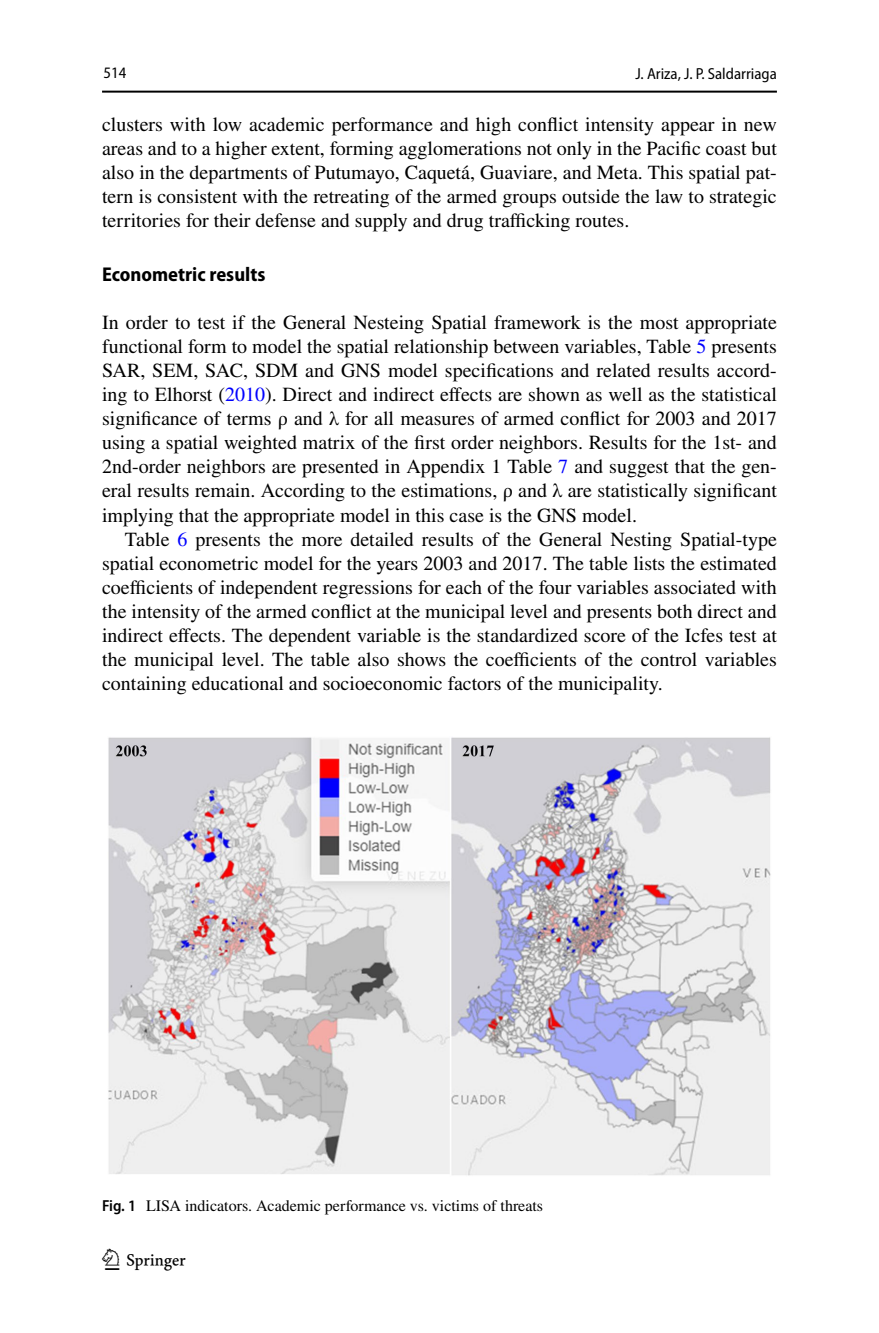
<style>
.page{position:relative;width:879px;height:1333px;background:#fff}
.page>*{position:absolute;margin:0;border:0;box-sizing:border-box;transform-origin:0 0}
.t1{font:30px "Springnew Regular 4";color:#000}
.t2{font:20px/24px "STIX";color:#000;text-align:justify}
.t3{font:700 semi-condensed 20px "Myriad Pro";color:#000}
.t4{font:16px "STIX";color:#000}
.t5{font:semi-condensed 16px "Myriad Pro";color:#000}
.s1{color:#00f}
.s2{font-family:"Myriad Pro";font-weight:600;font-stretch:semi-condensed}
</style>
<div class="page">
<hr style="left:102px;top:91px;width:675px;height:2px;background:#000">
<img style="left:108px;top:737px;width:663px;height:439px">
<p class="t5" style="left:103px;top:64px;width:24px">514</p>
<p class="t5" style="left:635px;top:65px;width:143px">J. Ariza, J. P. Saldarriaga</p>
<p class="t2" style="left:102px;top:114px;width:676px">clusters with low academic performance and high conflict intensity appear in new areas and to a higher extent, forming agglomerations not only in the Pacific coast but also in the departments of Putumayo, Caquetá, Guaviare, and Meta. This spatial pat&shy;tern is consistent with the retreating of the armed groups outside the law to strategic territories for their defense and supply and drug trafficking routes.</p>
<p class="t3" style="left:102px;top:263px;width:165px">Econometric results</p>
<p class="t2" style="left:102px;top:312px;width:676px">In order to test if the General Nesteing Spatial framework is the most appropriate functional form to model the spatial relationship between variables, Table <span class="s1">5</span> presents SAR, SEM, SAC, SDM and GNS model specifications and related results accord&shy;ing to Elhorst (<span class="s1">2010</span>). Direct and indirect effects are shown as well as the statistical significance of terms ρ and λ for all measures of armed conflict for 2003 and 2017 using a spatial weighted matrix of the first order neighbors. Results for the 1st- and 2nd-order neighbors are presented in Appendix 1 Table <span class="s1">7</span> and suggest that the gen&shy;eral results remain. According to the estimations, ρ and λ are statistically significant implying that the appropriate model in this case is the GNS model.</p>
<p class="t2" style="left:102px;top:528px;width:676px;text-indent:23px">Table <span class="s1">6</span> presents the more detailed results of the General Nesting Spatial-type spatial econometric model for the years 2003 and 2017. The table lists the estimated coefficients of independent regressions for each of the four variables associated with the intensity of the armed conflict at the municipal level and presents both direct and indirect effects. The dependent variable is the standardized score of the Icfes test at the municipal level. The table also shows the coefficients of the control variables containing educational and socioeconomic factors of the municipality.</p>
<p class="t4" style="left:102px;top:1194px;width:442px"><span class="s2">Fig. 1</span> LISA indicators. Academic performance vs. victims of threats</p>
<h1 class="t1" style="left:105px;top:1248px;width:83px">1 3</h1>
</div>
